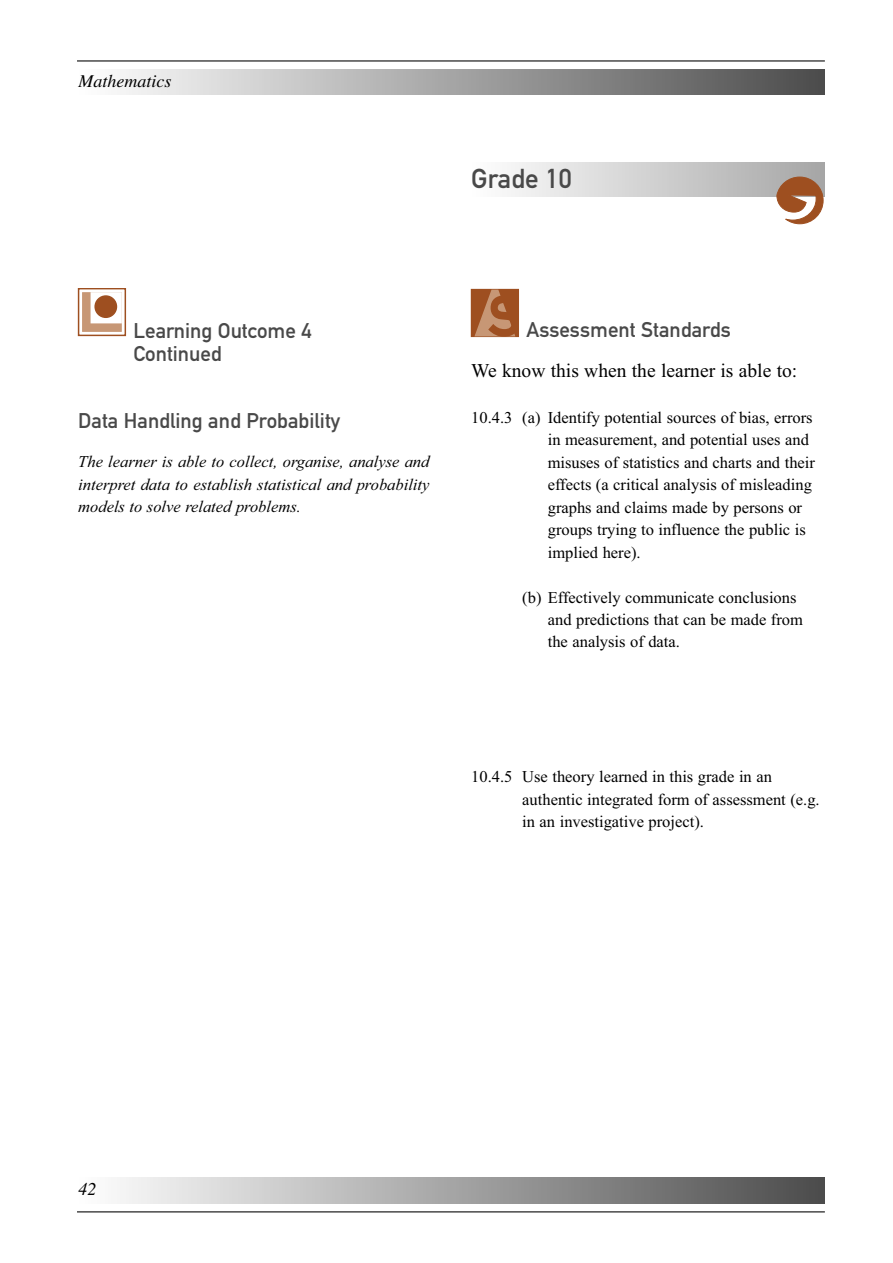
<style>
.page{position:relative;width:893px;height:1263px;background:#fff}
.page>*{position:absolute;margin:0;border:0;box-sizing:border-box;transform-origin:0 0}
.t1{font:27px "DIN Mittelschrift Alternate";color:#494949}
.t2{font:21px/22.5px "DIN Mittelschrift Alternate";color:#494949}
.t3{font:19.5px "Times New Roman";color:#000}
.t4{font:italic 18px "Times";color:#000}
.t5{font:16.5px/22.5px "Times New Roman";color:#000}
.t6{font:italic 16.5px/22.5px "Times New Roman";color:#000;text-align:justify}
</style>
<div class="page">
<hr style="left:77px;top:60px;width:747px;height:2px;background:#494949">
<div style="left:77px;top:69px;width:747px;height:26px;background:linear-gradient(to right,#fff,#4c4c4c)"></div>
<hr style="left:77px;top:1211px;width:747px;height:2px;background:#494949">
<div style="left:77px;top:1178px;width:747px;height:25px;background:linear-gradient(to right,#fff,#4c4c4c)"></div>
<div style="left:470px;top:163px;width:354px;height:34px;background:linear-gradient(to right,#fff,#a6a6a6)"></div>
<svg style="left:776px;top:176px;width:47px;height:48px"></svg>
<div style="left:77px;top:289px;width:54px;height:50px;background:linear-gradient(to right,#fff,#fff)"></div>
<div style="left:78px;top:289px;width:48px;height:47px;border:1px solid #9e4f20"></div>
<div style="left:82px;top:292px;width:40px;height:40px;background:#c79775;border:1px solid #c79775"></div>
<div style="left:91px;top:292px;width:31px;height:31px;background:#fff;border:1px solid #fff"></div>
<div style="left:94px;top:295px;width:23px;height:23px;background:#9e4f20;border:1px solid #9e4f20;border-radius:50%"></div>
<div style="left:471px;top:289px;width:48px;height:48px;background:#9e4f20"></div>
<svg style="left:473px;top:289px;width:46px;height:49px"></svg>
<p class="t4" style="left:78px;top:74px;width:94px">Mathematics</p>
<h1 class="t1" style="left:471px;top:169px;width:102px">Grade 10</h1>
<p class="t2" style="left:133px;top:321px;width:179px">Learning Outcome 4<br>Continued</p>
<p class="t2" style="left:78px;top:411px;width:263px">Data Handling and Probability</p>
<p class="t6" style="left:78px;top:452px;width:352px">The learner is able to collect, organise, analyse and interpret data to establish statistical and probability models to solve related problems.</p>
<p class="t2" style="left:526px;top:320px;width:206px">Assessment Standards</p>
<p class="t3" style="left:471px;top:363px;width:327px">We know this when the learner is able to:</p>
<p class="t5" style="left:547px;top:408px;width:269px;text-indent:-76px">10.4.3 (a) Identify potential sources of bias, errors in measurement, and potential uses and misuses of statistics and charts and their effects (a critical analysis of misleading graphs and claims made by persons or groups trying to influence the public is implied here).</p>
<p class="t5" style="left:547px;top:587px;width:257px;text-indent:-25px">(b) Effectively communicate conclusions and predictions that can be made from the analysis of data.</p>
<p class="t5" style="left:522px;top:767px;width:299px;text-indent:-51px">10.4.5 Use theory learned in this grade in an authentic integrated form of assessment (e.g. in an investigative project).</p>
<p class="t4" style="left:78px;top:1182px;width:19px">42</p>
</div>
